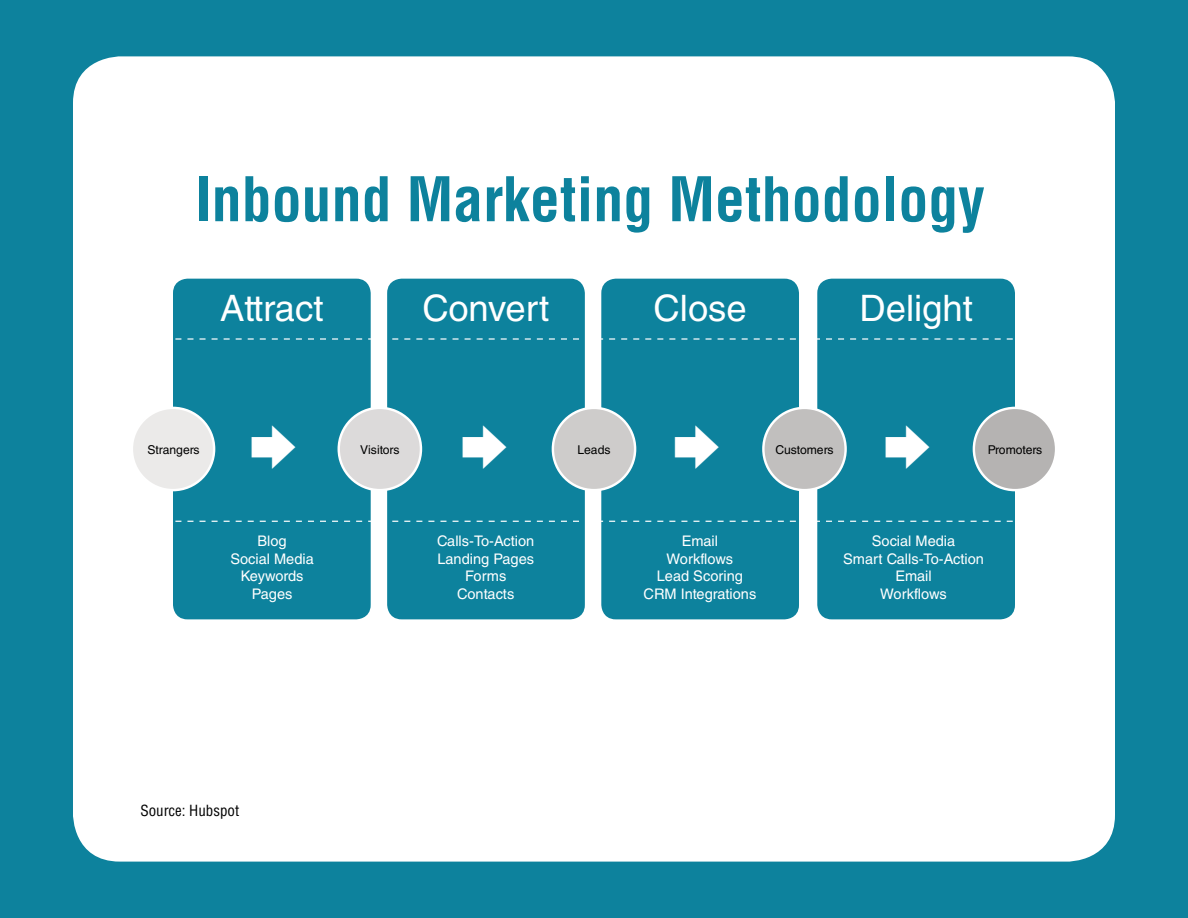
<style>
.page{position:relative;width:1188px;height:918px;background:#0d829d}
.page>*{position:absolute;margin:0;border:0;box-sizing:border-box;transform-origin:0 0}
.t1{font:700 condensed 60px "Helvetica LT Std";color:#0d829d}
.t2{font:48.6px "Directions";color:#fff}
.t3{font:36.45px "Helvetica LT Std";color:#fff}
.t4{font:condensed 15px "Helvetica LT Std";color:#000}
.t5{font:14.55px/17.5px "Helvetica LT Std";color:#fff;text-align:center}
.t6{font:12.15px "Helvetica LT Std";color:#000}
</style>
<div class="page">
<div style="left:73px;top:56px;width:1042px;height:806px;background:#fff;border-radius:47px"></div>
<div style="left:173px;top:279px;width:198px;height:340px;background:#0d829d;border-radius:15px"></div>
<div style="left:817px;top:279px;width:198px;height:340px;background:#0d829d;border-radius:15px"></div>
<div style="left:387px;top:279px;width:198px;height:340px;background:#0d829d;border-radius:15px"></div>
<div style="left:601px;top:279px;width:198px;height:340px;background:#0d829d;border-radius:15px"></div>
<svg style="left:175px;top:338px;width:838px;height:2px"></svg>
<svg style="left:175px;top:521px;width:838px;height:1px"></svg>
<div style="left:132px;top:408px;width:82px;height:82px;background:#ebeae9;border-radius:50%"></div>
<div style="left:131px;top:407px;width:84px;height:84px;border:2px solid #fff;border-radius:50%"></div>
<div style="left:339px;top:408px;width:82px;height:82px;background:#dcdada;border-radius:50%"></div>
<div style="left:338px;top:407px;width:84px;height:84px;border:2px solid #fff;border-radius:50%"></div>
<div style="left:763px;top:408px;width:83px;height:82px;background:#c1bfbe;border-radius:50%"></div>
<div style="left:762px;top:407px;width:85px;height:84px;border:2px solid #fff;border-radius:50%"></div>
<div style="left:974px;top:408px;width:82px;height:82px;background:#b5b3b2;border-radius:50%"></div>
<div style="left:973px;top:407px;width:84px;height:84px;border:2px solid #fff;border-radius:50%"></div>
<div style="left:553px;top:408px;width:82px;height:82px;background:#cecccb;border-radius:50%"></div>
<div style="left:552px;top:407px;width:84px;height:84px;border:2px solid #fff;border-radius:50%"></div>
<h1 class="t1" style="left:195px;top:162px;width:792px">Inbound Marketing Methodology</h1>
<h3 class="t3" style="left:220px;top:288px;width:105px">Attract</h3>
<h3 class="t3" style="left:423px;top:288px;width:128px">Convert</h3>
<h3 class="t3" style="left:654px;top:288px;width:95px">Close</h3>
<h3 class="t3" style="left:859px;top:288px;width:115px">Delight</h3>
<p class="t6" style="left:147px;top:443px;width:54px">Strangers</p>
<h2 class="t2" style="left:249px;top:424px;width:50px">q</h2>
<p class="t6" style="left:360px;top:443px;width:41px">Visitors</p>
<h2 class="t2" style="left:461px;top:424px;width:50px">q</h2>
<p class="t6" style="left:577px;top:443px;width:35px">Leads</p>
<h2 class="t2" style="left:673px;top:424px;width:50px">q</h2>
<p class="t6" style="left:775px;top:443px;width:60px">Customers</p>
<h2 class="t2" style="left:883px;top:424px;width:50px">q</h2>
<p class="t6" style="left:988px;top:443px;width:56px">Promoters</p>
<p class="t5" style="left:230px;top:532px;width:85px">Blog<br>Social Media<br>Keywords<br>Pages</p>
<p class="t5" style="left:437px;top:532px;width:99px">Calls-To-Action<br>Landing Pages<br>Forms<br>Contacts</p>
<p class="t5" style="left:643px;top:532px;width:114px">Email<br>Workflows<br>Lead Scoring<br>CRM Integrations</p>
<p class="t5" style="left:843px;top:532px;width:142px">Social Media<br>Smart Calls-To-Action<br>Email<br>Workflows</p>
<p class="t4" style="left:140px;top:801px;width:100px">Source: Hubspot</p>
</div>
